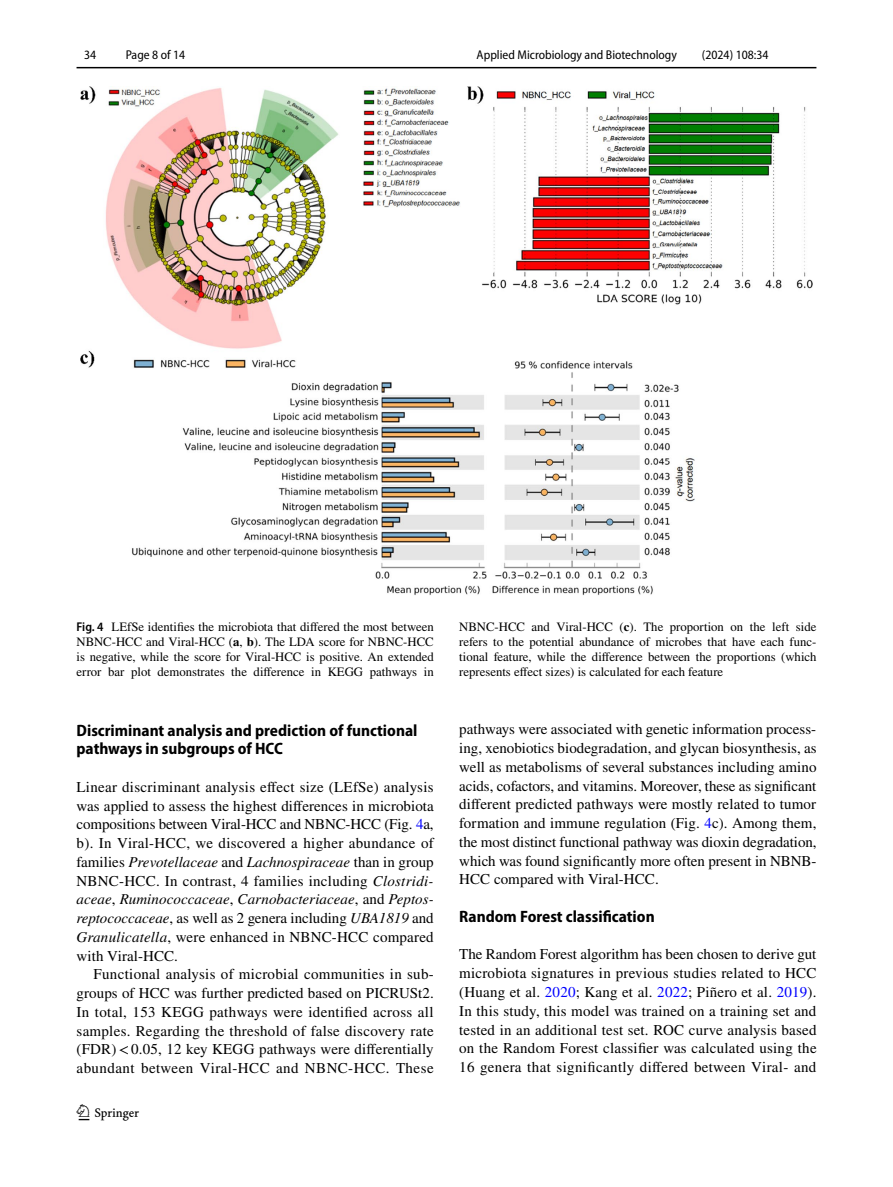
<style>
.page{position:relative;width:893px;height:1187px;background:#fff}
.page>*{position:absolute;margin:0;border:0;box-sizing:border-box;transform-origin:0 0}
.t1{font:22.5px "Springnew Regular 2";color:#000}
.t2{font:700 semi-condensed 16.5px/18.8px "Myriad Pro";color:#000}
.t3{font:15px/18.8px "STIX";letter-spacing:.015em;color:#000;text-align:justify}
.t4{font:12.75px/15px "STIX";color:#000;text-align:justify}
.t5{font:semi-condensed 12.75px "Myriad Pro";color:#000}
.s1{font-family:"Myriad Pro";font-weight:600;font-stretch:semi-condensed}
.s2{font-weight:700}
.s3{color:#00f}
.s4{font-style:italic}
</style>
<div class="page">
<hr style="left:77px;top:67px;width:739px;height:1px;background:#000">
<img style="left:81px;top:87px;width:731px;height:508px">
<p class="t5" style="left:84px;top:48px;width:14px">34</p>
<p class="t5" style="left:126px;top:48px;width:61px">Page 8 of 14</p>
<p class="t5" style="left:477px;top:48px;width:202px">Applied Microbiology and Biotechnology</p>
<p class="t5" style="left:702px;top:48px;width:68px">(2024) 108:34</p>
<p class="t4" style="left:77px;top:619px;width:359px"><span class="s1">Fig. 4</span> LEfSe identifies the microbiota that differed the most between NBNC-HCC and Viral-HCC (<span class="s2">a</span>, <span class="s2">b</span>). The LDA score for NBNC-HCC is negative, while the score for Viral-HCC is positive. An extended error bar plot demonstrates the difference in KEGG pathways in</p>
<p class="t4" style="left:459px;top:619px;width:359px">NBNC-HCC and Viral-HCC (<span class="s2">c</span>). The proportion on the left side refers to the potential abundance of microbes that have each func&shy;tional feature, while the difference between the proportions (which represents effect sizes) is calculated for each feature</p>
<p class="t2" style="left:77px;top:720px;width:342px">Discriminant analysis and prediction of functional pathways in subgroups of HCC</p>
<p class="t3" style="left:77px;top:778px;width:359px">Linear discriminant analysis effect size (LEfSe) analysis was applied to assess the highest differences in microbiota compositions between Viral-HCC and NBNC-HCC (Fig. <span class="s3">4</span>a, b). In Viral-HCC, we discovered a higher abundance of families <span class="s4">Prevotellaceae</span> and <span class="s4">Lachnospiraceae</span> than in group NBNC-HCC. In contrast, 4 families including <span class="s4">Clostridi&shy;aceae</span>, <span class="s4">Ruminococcaceae</span>, <span class="s4">Carnobacteriaceae</span>, and <span class="s4">Peptos&shy;reptococcaceae</span>, as well as 2 genera including <span class="s4">UBA1819</span> and <span class="s4">Granulicatella</span>, were enhanced in NBNC-HCC compared with Viral-HCC.</p>
<p class="t3" style="left:77px;top:965px;width:359px;text-indent:17px">Functional analysis of microbial communities in sub&shy;groups of HCC was further predicted based on PICRUSt2.<br>In total, 153 KEGG pathways were identified across all samples. Regarding the threshold of false discovery rate (FDR)&lt;0.05, 12 key KEGG pathways were differentially abundant between Viral-HCC and NBNC-HCC. These</p>
<h1 class="t1" style="left:79px;top:1104px;width:62px">1 3</h1>
<p class="t3" style="left:459px;top:721px;width:359px">pathways were associated with genetic information process&shy;ing, xenobiotics biodegradation, and glycan biosynthesis, as well as metabolisms of several substances including amino acids, cofactors, and vitamins. Moreover, these as significant different predicted pathways were mostly related to tumor formation and immune regulation (Fig. <span class="s3">4</span>c). Among them, the most distinct functional pathway was dioxin degradation, which was found significantly more often present in NBNB-HCC compared with Viral-HCC.</p>
<p class="t2" style="left:459px;top:907px;width:197px">Random Forest classification</p>
<p class="t3" style="left:459px;top:946px;width:359px">The Random Forest algorithm has been chosen to derive gut microbiota signatures in previous studies related to HCC (Huang et al. <span class="s3">2020</span>; Kang et al. <span class="s3">2022</span>; Piñero et al. <span class="s3">2019</span>).<br>In this study, this model was trained on a training set and tested in an additional test set. ROC curve analysis based on the Random Forest classifier was calculated using the 16 genera that significantly differed between Viral- and</p>
</div>
